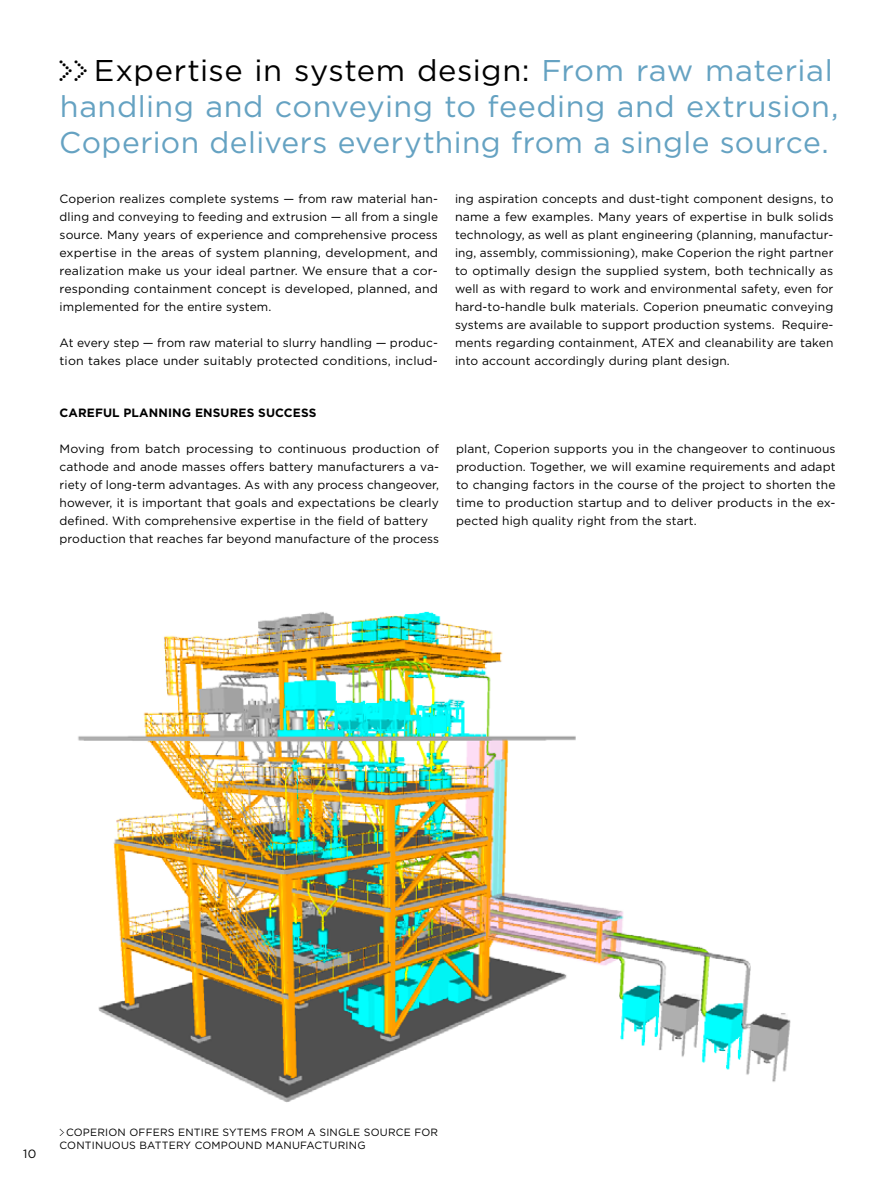
<style>
.page{position:relative;width:893px;height:1191px;background:#fff}
.page>*{position:absolute;margin:0;border:0;box-sizing:border-box;transform-origin:0 0}
.t1{font:30px/36px "Gotham";letter-spacing:.015em;color:#65a2c2}
.t2{font:12px/18px "Gotham";letter-spacing:.01em;color:#000;text-align:justify}
.t3{font:700 12px "Gotham";letter-spacing:.01em;color:#000}
.t4{font:10.5px/12.6px "Gotham";letter-spacing:.02em;color:#000}
.s1{font-family:"Dot Matrix One OT";color:#000}
.s2{color:#000}
.s3{font-family:"Dot Matrix One OT"}
</style>
<div class="page">
<img style="left:78px;top:611px;width:713px;height:491px">
<h1 class="t1" style="left:58px;top:51px;width:782px"><span class="s1">&gt;&gt;</span> <span class="s2">Expertise in system design:</span> From raw material handling and conveying to feeding and extrusion,<br>Coperion delivers everything from a single source.</h1>
<p class="t2" style="left:60px;top:189px;width:380px">Coperion realizes complete systems — from raw material han&shy;dling and conveying to feeding and extrusion — all from a single source. Many years of experience and comprehensive process expertise in the areas of system planning, development, and realization make us your ideal partner. We ensure that a cor&shy;responding containment concept is developed, planned, and implemented for the entire system.</p>
<p class="t2" style="left:60px;top:333px;width:380px">At every step — from raw material to slurry handling — produc&shy;tion takes place under suitably protected conditions, includ-</p>
<p class="t2" style="left:455px;top:189px;width:380px">ing aspiration concepts and dust-tight component designs, to name a few examples. Many years of expertise in bulk solids technology, as well as plant engineering (planning, manufactur&shy;ing, assembly, commissioning), make Coperion the right partner to optimally design the supplied system, both technically as well as with regard to work and environmental safety, even for hard-to-handle bulk materials. Coperion pneumatic conveying systems are available to support production systems. Require&shy;ments regarding containment, ATEX and cleanability are taken into account accordingly during plant design.</p>
<p class="t3" style="left:60px;top:404px;width:258px">CAREFUL PLANNING ENSURES SUCCESS</p>
<p class="t2" style="left:60px;top:439px;width:381px;text-align:left">Moving from batch processing to continuous production of cathode and anode masses offers battery manufacturers a va&shy;riety of long-term advantages. As with any process changeover, however, it is important that goals and expectations be clearly defined. With comprehensive expertise in the field of battery production that reaches far beyond manufacture of the process</p>
<p class="t2" style="left:456px;top:439px;width:381px">plant, Coperion supports you in the changeover to continuous production. Together, we will examine requirements and adapt to changing factors in the course of the project to shorten the time to production startup and to deliver products in the ex&shy;pected high quality right from the start.</p>
<p class="t2" style="left:23px;top:1144px;width:15px">10</p>
<p class="t4" style="left:60px;top:1125px;width:380px"><span class="s3">&gt;</span>COPERION OFFERS ENTIRE SYTEMS FROM A SINGLE SOURCE FOR<br>CONTINUOUS BATTERY COMPOUND MANUFACTURING</p>
</div>
